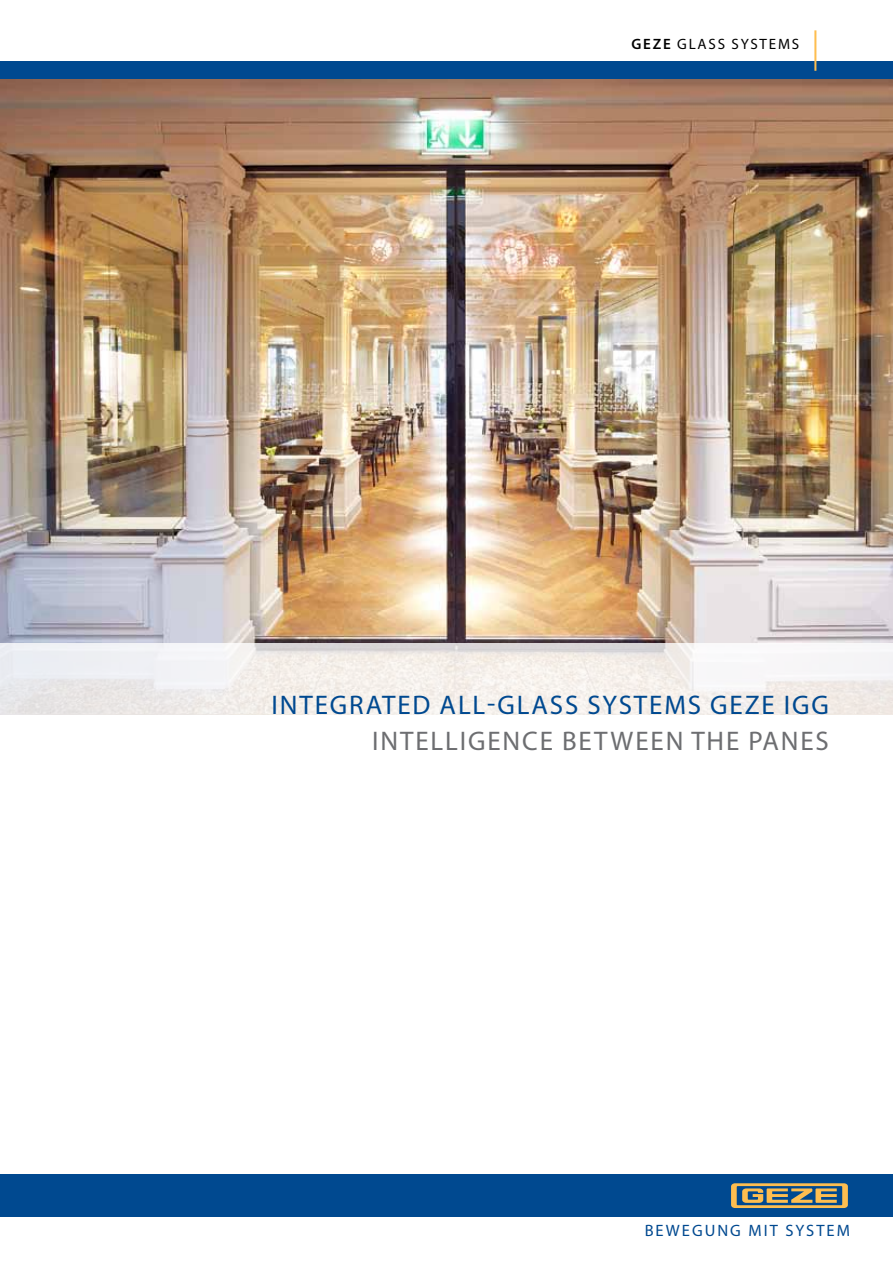
<style>
.page{position:relative;width:893px;height:1263px;background:#fff}
.page>*{position:absolute;margin:0;border:0;box-sizing:border-box;transform-origin:0 0}
.t1{font:27px "Myriad Pro";letter-spacing:.07em;color:#004990}
.t2{font:27px "Myriad Pro";letter-spacing:.07em;color:#6d6e71}
.t3{font:16.5px "Myriad Pro";letter-spacing:.12em;color:#004990}
.t4{font:15px "Myriad Pro";letter-spacing:.12em;color:#000}
.s1{font-weight:600}
</style>
<div class="page">
<img style="left:0;top:78px;width:892px;height:565px">
<div style="left:0;top:1174px;width:892px;height:43px;background:#004990"></div>
<svg style="left:731px;top:1183px;width:117px;height:25px"></svg>
<svg style="left:0;top:643px;width:892px;height:71px;fill:#f3efec"></svg>
<div style="left:0;top:61px;width:892px;height:17px;background:#004990"></div>
<hr style="left:814px;top:30px;width:2px;height:41px;background:#febe50">
<p class="t4" style="left:631px;top:34px;width:169px"><span class="s1">GEZE</span> GLASS SYSTEMS</p>
<p class="t1" style="left:271px;top:688px;width:559px">INTEGRATED ALL-GLASS SYSTEMS GEZE IGG</p>
<p class="t2" style="left:372px;top:724px;width:458px">INTELLIGENCE BETWEEN THE PANES</p>
<p class="t3" style="left:645px;top:1221px;width:207px">BEWEGUNG MIT SYSTEM</p>
</div>
